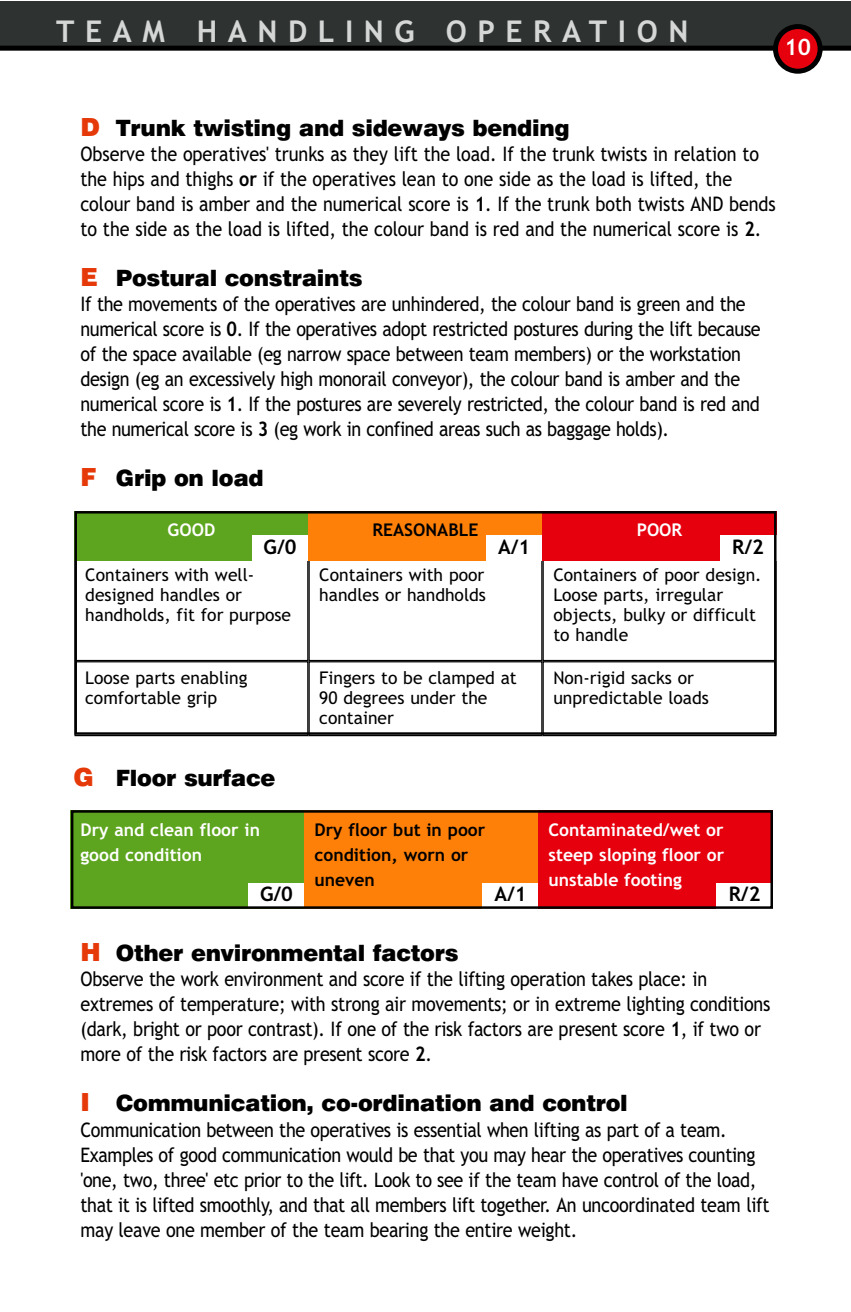
<style>
.page{position:relative;width:851px;height:1312px;background:#fff}
.page>*{position:absolute;margin:0;border:0;box-sizing:border-box;transform-origin:0 0}
.t1{font:700 30px "Trebuchet MS";letter-spacing:.35em;color:#d5d6d6}
.t2{font:900 22.5px "Swiss 721 BT";letter-spacing:-.015em;color:#000}
.t3{font:700 22.5px "Trebuchet MS";color:#fff}
.t4{font:20px/25px "Trebuchet MS";letter-spacing:-.02em;color:#000;scale:.9 1}
.t5{font:700 20px "Trebuchet MS";color:#000}
.t6{font:17.5px/20px "Trebuchet MS";color:#000}
.t7{font:700 17.5px/25px "Trebuchet MS";color:#fff}
.t8{font:700 17.5px/25px "Trebuchet MS";color:#000}
.s1{font-size:25px;color:#e6390a}
.s2{font-weight:700}
</style>
<div class="page">
<svg style="left:0;top:1px;width:850px;height:73px"></svg>
<div style="left:74px;top:557px;width:234px;height:104px;border:1px solid #000"></div>
<div style="left:308px;top:557px;width:234px;height:104px;border:1px solid #000"></div>
<div style="left:542px;top:557px;width:234px;height:104px;border:1px solid #000"></div>
<div style="left:74px;top:661px;width:234px;height:75px;border:1px solid #000"></div>
<div style="left:308px;top:661px;width:234px;height:75px;border:1px solid #000"></div>
<div style="left:542px;top:661px;width:234px;height:75px;border:1px solid #000"></div>
<div style="left:74px;top:511px;width:234px;height:49px;background:#5da51e"></div>
<div style="left:252px;top:535px;width:56px;height:26px;background:#fff"></div>
<div style="left:308px;top:511px;width:234px;height:49px;background:#ff8008"></div>
<div style="left:485px;top:535px;width:57px;height:26px;background:#fff"></div>
<div style="left:542px;top:511px;width:234px;height:49px;background:#e6000e"></div>
<div style="left:719px;top:535px;width:57px;height:26px;background:#fff"></div>
<div style="left:74px;top:511px;width:702px;height:223px;border:2px solid #000"></div>
<div style="left:71px;top:810px;width:234px;height:98px;background:#5da51e"></div>
<div style="left:248px;top:883px;width:57px;height:25px;background:#fff"></div>
<div style="left:305px;top:810px;width:234px;height:98px;background:#ff8008"></div>
<div style="left:482px;top:883px;width:57px;height:25px;background:#fff"></div>
<div style="left:539px;top:810px;width:233px;height:98px;background:#e6000e"></div>
<div style="left:716px;top:883px;width:56px;height:25px;background:#fff"></div>
<div style="left:71px;top:810px;width:701px;height:98px;border:2px solid #000"></div>
<h1 class="t1" style="left:56px;top:20px;width:633px">TEAM HANDLING OPERATION</h1>
<p class="t3" style="left:784px;top:38px;width:28px">10</p>
<p class="t2" style="left:80px;top:118px;width:490px"><span class="s1">D</span> Trunk twisting and sideways bending</p>
<p class="t4" style="left:80px;top:143px;width:774px">Observe the operatives' trunks as they lift the load. If the trunk twists in relation to the hips and thighs <span class="s2">or</span> if the operatives lean to one side as the load is lifted, the colour band is amber and the numerical score is <span class="s2">1</span>. If the trunk both twists AND bends to the side as the load is lifted, the colour band is red and the numerical score is <span class="s2">2</span>.</p>
<p class="t2" style="left:80px;top:268px;width:283px"><span class="s1">E</span> Postural constraints</p>
<p class="t4" style="left:80px;top:293px;width:757px">If the movements of the operatives are unhindered, the colour band is green and the numerical score is <span class="s2">0</span>. If the operatives adopt restricted postures during the lift because of the space available (eg narrow space between team members) or the workstation design (eg an excessively high monorail conveyor), the colour band is amber and the numerical score is <span class="s2">1</span>. If the postures are severely restricted, the colour band is red and the numerical score is <span class="s2">3</span> (eg work in confined areas such as baggage holds).</p>
<p class="t2" style="left:80px;top:468px;width:185px"><span class="s1">F</span> Grip on load</p>
<p class="t7" style="left:168px;top:518px;width:49px">GOOD</p>
<p class="t5" style="left:263px;top:538px;width:34px">G/0</p>
<p class="t8" style="left:372px;top:518px;width:107px">REASONABLE</p>
<p class="t5" style="left:498px;top:538px;width:34px">A/1</p>
<p class="t7" style="left:636px;top:518px;width:47px">POOR</p>
<p class="t5" style="left:732px;top:538px;width:33px">R/2</p>
<p class="t6" style="left:85px;top:566px;width:207px">Containers with well&shy;designed handles or handholds, fit for purpose</p>
<p class="t6" style="left:319px;top:566px;width:168px">Containers with poor handles or handholds</p>
<p class="t6" style="left:553px;top:566px;width:210px">Containers of poor design.<br>Loose parts, irregular objects, bulky or difficult to handle</p>
<p class="t6" style="left:85px;top:669px;width:164px">Loose parts enabling comfortable grip</p>
<p class="t6" style="left:319px;top:669px;width:199px">Fingers to be clamped at<br>90 degrees under the container</p>
<p class="t6" style="left:553px;top:669px;width:157px">Non-rigid sacks or unpredictable loads</p>
<p class="t2" style="left:73px;top:768px;width:204px"><span class="s1">G</span> Floor surface</p>
<p class="t7" style="left:80px;top:818px;width:181px">Dry and clean floor in good condition</p>
<p class="t5" style="left:260px;top:886px;width:34px">G/0</p>
<p class="t8" style="left:314px;top:818px;width:172px">Dry floor but in poor condition, worn or uneven</p>
<p class="t5" style="left:494px;top:886px;width:34px">A/1</p>
<p class="t7" style="left:548px;top:818px;width:177px;text-align:justify">Contaminated/wet or steep sloping floor or unstable footing</p>
<p class="t5" style="left:728px;top:886px;width:33px">R/2</p>
<p class="t2" style="left:80px;top:943px;width:379px"><span class="s1">H</span> Other environmental factors</p>
<p class="t4" style="left:80px;top:968px;width:767px">Observe the work environment and score if the lifting operation takes place: in extremes of temperature; with strong air movements; or in extreme lighting conditions (dark, bright or poor contrast). If one of the risk factors are present score <span class="s2">1</span>, if two or more of the risk factors are present score <span class="s2">2</span>.</p>
<p class="t2" style="left:80px;top:1093px;width:548px"><span class="s1">I</span> Communication, co-ordination and control</p>
<p class="t4" style="left:80px;top:1118px;width:767px">Communication between the operatives is essential when lifting as part of a team.<br>Examples of good communication would be that you may hear the operatives counting 'one, two, three' etc prior to the lift. Look to see if the team have control of the load, that it is lifted smoothly, and that all members lift together. An uncoordinated team lift may leave one member of the team bearing the entire weight.</p>
</div>
